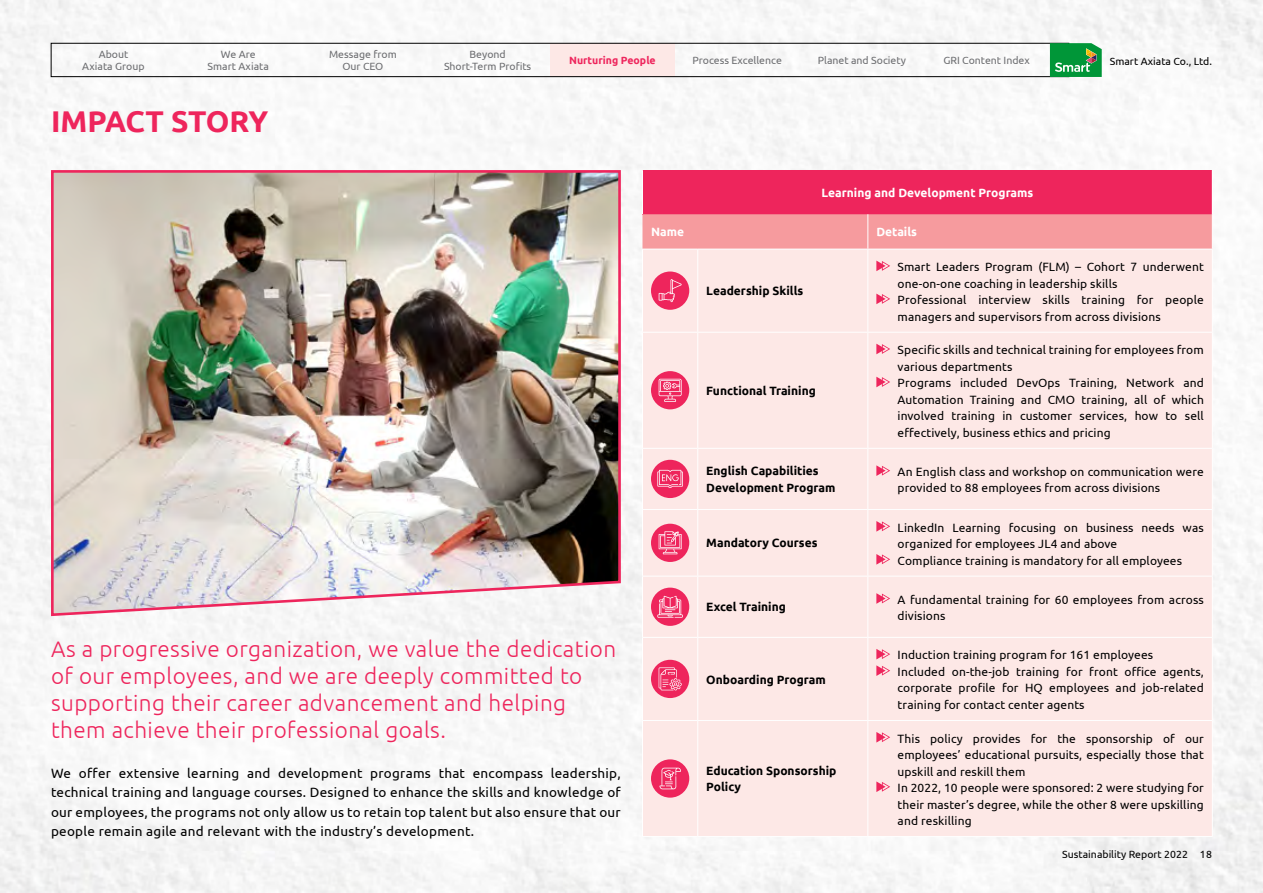
<style>
.page{position:relative;width:1263px;height:893px;background:#fff}
.page>*{position:absolute;margin:0;border:0;box-sizing:border-box;transform-origin:0 0}
.t1{font:700 30px "Ubuntu";letter-spacing:-.02em;color:#ee255c}
.t2{font:300 22.5px/27px "Ubuntu";letter-spacing:.02em;color:#ee255c}
.t3{font:13.5px/19.5px "Ubuntu";letter-spacing:.02em;color:#000;text-align:justify}
.t4{font:12px/16.5px "Ubuntu";letter-spacing:.01em;color:#000}
.t5{font:700 12px/16.5px "Ubuntu";color:#000}
.t6{font:700 12px "Ubuntu";color:#fff}
.t7{font:10.5px/12px "Ubuntu";color:#6d6e71;text-align:center}
.t8{font:10.5px "Ubuntu";color:#000}
.t9{font:700 10.5px "Ubuntu";color:#ee255c}
</style>
<div class="page">
<div style="left:1237px;top:0;width:26px;height:23px;background:#f5f5f5"></div>
<div style="left:550px;top:43px;width:125px;height:34px;background:#fde8e6"></div>
<div style="left:51px;top:43px;width:1018px;height:34px;border:1px solid #000"></div>
<svg style="left:1050px;top:43px;width:52px;height:34px;background:#269f4e"></svg>
<img style="left:50px;top:169px;width:572px;height:448px">
<div style="left:642px;top:170px;width:570px;height:44px;background:#ee255c"></div>
<div style="left:642px;top:214px;width:570px;height:35px;background:#f69b9e"></div>
<div style="left:643px;top:250px;width:569px;height:586px;background:#fde8e6"></div>
<hr style="left:642px;top:170px;width:1px;height:44px;background:#fff">
<hr style="left:868px;top:214px;width:1px;height:35px;background:#fff">
<hr style="left:697px;top:249px;width:1px;height:83px;background:#fff">
<hr style="left:867px;top:249px;width:1px;height:83px;background:#fff">
<hr style="left:642px;top:332px;width:56px;height:1px;background:#fff">
<hr style="left:698px;top:332px;width:170px;height:1px;background:#fff">
<hr style="left:697px;top:333px;width:1px;height:115px;background:#fff">
<hr style="left:868px;top:332px;width:345px;height:1px;background:#fff">
<hr style="left:867px;top:333px;width:1px;height:115px;background:#fff">
<hr style="left:642px;top:448px;width:56px;height:1px;background:#fff">
<hr style="left:698px;top:448px;width:170px;height:1px;background:#fff">
<hr style="left:697px;top:449px;width:1px;height:60px;background:#fff">
<hr style="left:868px;top:448px;width:345px;height:1px;background:#fff">
<hr style="left:867px;top:449px;width:1px;height:60px;background:#fff">
<hr style="left:642px;top:509px;width:56px;height:1px;background:#fff">
<hr style="left:698px;top:509px;width:170px;height:1px;background:#fff">
<hr style="left:697px;top:510px;width:1px;height:66px;background:#fff">
<hr style="left:868px;top:509px;width:345px;height:1px;background:#fff">
<hr style="left:867px;top:510px;width:1px;height:66px;background:#fff">
<hr style="left:642px;top:576px;width:56px;height:1px;background:#fff">
<hr style="left:698px;top:576px;width:170px;height:1px;background:#fff">
<hr style="left:697px;top:576px;width:1px;height:61px;background:#fff">
<hr style="left:868px;top:576px;width:345px;height:1px;background:#fff">
<hr style="left:867px;top:576px;width:1px;height:61px;background:#fff">
<hr style="left:642px;top:637px;width:56px;height:1px;background:#fff">
<hr style="left:698px;top:637px;width:170px;height:1px;background:#fff">
<hr style="left:697px;top:638px;width:1px;height:82px;background:#fff">
<hr style="left:868px;top:637px;width:345px;height:1px;background:#fff">
<hr style="left:867px;top:638px;width:1px;height:82px;background:#fff">
<hr style="left:642px;top:720px;width:56px;height:1px;background:#fff">
<hr style="left:698px;top:720px;width:170px;height:1px;background:#fff">
<hr style="left:697px;top:721px;width:1px;height:115px;background:#fff">
<hr style="left:868px;top:720px;width:345px;height:1px;background:#fff">
<hr style="left:867px;top:721px;width:1px;height:115px;background:#fff">
<div style="left:651px;top:271px;width:38px;height:39px;background:#ee255c;border-radius:50%"></div>
<svg style="left:659px;top:279px;width:23px;height:23px"></svg>
<svg style="left:876px;top:261px;width:14px;height:10px"></svg>
<svg style="left:876px;top:294px;width:14px;height:10px"></svg>
<div style="left:651px;top:371px;width:38px;height:38px;background:#ee255c;border-radius:50%"></div>
<svg style="left:659px;top:379px;width:23px;height:23px"></svg>
<svg style="left:876px;top:344px;width:14px;height:10px"></svg>
<svg style="left:876px;top:377px;width:14px;height:10px"></svg>
<div style="left:651px;top:460px;width:38px;height:38px;background:#ee255c;border-radius:50%"></div>
<svg style="left:657px;top:470px;width:26px;height:18px"></svg>
<svg style="left:876px;top:465px;width:14px;height:11px"></svg>
<div style="left:651px;top:524px;width:38px;height:38px;background:#ee255c;border-radius:50%"></div>
<svg style="left:659px;top:531px;width:23px;height:23px"></svg>
<svg style="left:876px;top:521px;width:14px;height:11px"></svg>
<svg style="left:876px;top:554px;width:14px;height:11px"></svg>
<div style="left:651px;top:588px;width:38px;height:38px;background:#ee255c;border-radius:50%"></div>
<svg style="left:657px;top:596px;width:26px;height:22px"></svg>
<svg style="left:876px;top:593px;width:14px;height:11px"></svg>
<div style="left:651px;top:660px;width:38px;height:38px;background:#ee255c;border-radius:50%"></div>
<svg style="left:659px;top:667px;width:23px;height:23px"></svg>
<svg style="left:876px;top:649px;width:14px;height:10px"></svg>
<svg style="left:876px;top:665px;width:14px;height:11px"></svg>
<div style="left:651px;top:759px;width:38px;height:39px;background:#ee255c;border-radius:50%"></div>
<svg style="left:659px;top:768px;width:22px;height:21px"></svg>
<svg style="left:876px;top:732px;width:14px;height:11px"></svg>
<svg style="left:876px;top:781px;width:14px;height:11px"></svg>
<p class="t7" style="left:329px;top:48px;width:69px">Message from<br>Our CEO</p>
<p class="t7" style="left:82px;top:48px;width:64px">About<br>Axiata Group</p>
<p class="t7" style="left:208px;top:48px;width:63px">We Are<br>Smart Axiata</p>
<p class="t7" style="left:444px;top:48px;width:89px">Beyond<br>Short-Term Profits</p>
<p class="t9" style="left:569px;top:54px;width:88px">Nurturing People</p>
<p class="t7" style="left:692px;top:54px;width:91px">Process Excellence</p>
<p class="t7" style="left:818px;top:54px;width:90px">Planet and Society</p>
<p class="t7" style="left:943px;top:54px;width:88px">GRI Content Index</p>
<p class="t8" style="left:1110px;top:55px;width:104px">Smart Axiata Co., Ltd.</p>
<h1 class="t1" style="left:51px;top:103px;width:219px">IMPACT STORY</h1>
<h2 class="t2" style="left:51px;top:635px;width:567px">As a progressive organization, we value the dedication of our employees, and we are deeply committed to supporting their career advancement and helping them achieve their professional goals.</h2>
<p class="t3" style="left:51px;top:763px;width:571px">We offer extensive learning and development programs that encompass leadership, technical training and language courses. Designed to enhance the skills and knowledge of our employees, the programs not only allow us to retain top talent but also ensure that our people remain agile and relevant with the industry’s development.</p>
<p class="t6" style="left:821px;top:185px;width:213px">Learning and Development Programs</p>
<p class="t6" style="left:651px;top:225px;width:35px">Name</p>
<p class="t6" style="left:876px;top:225px;width:42px">Details</p>
<p class="t5" style="left:706px;top:283px;width:99px">Leadership Skills</p>
<p class="t5" style="left:706px;top:382px;width:111px">Functional Training</p>
<p class="t4" style="left:898px;top:258px;width:308px">Smart Leaders Program (FLM) – Cohort 7 underwent one-on-one coaching in leadership skills<br>Professional interview skills training for people managers and supervisors from across divisions</p>
<p class="t4" style="left:898px;top:341px;width:308px">Specific skills and technical training for employees from various departments<br>Programs included DevOps Training, Network and Automation Training and CMO training, all of which involved training in customer services, how to sell effectively, business ethics and pricing</p>
<p class="t5" style="left:706px;top:463px;width:131px">English Capabilities<br>Development Program</p>
<p class="t4" style="left:898px;top:463px;width:308px">An English class and workshop on communication were provided to 88 employees from across divisions</p>
<p class="t5" style="left:706px;top:535px;width:113px">Mandatory Courses</p>
<p class="t4" style="left:898px;top:519px;width:308px">LinkedIn Learning focusing on business needs was organized for employees JL4 and above<br>Compliance training is mandatory for all employees</p>
<p class="t5" style="left:706px;top:599px;width:81px">Excel Training</p>
<p class="t4" style="left:898px;top:591px;width:308px">A fundamental training for 60 employees from across divisions</p>
<p class="t5" style="left:706px;top:671px;width:121px">Onboarding Program</p>
<p class="t5" style="left:706px;top:762px;width:132px">Education Sponsorship<br>Policy</p>
<p class="t4" style="left:898px;top:647px;width:308px">Induction training program for 161 employees Included on-the-job training for front office agents, corporate profile for HQ employees and job-related training for contact center agents</p>
<p class="t4" style="left:898px;top:730px;width:308px">This policy provides for the sponsorship of our employees’ educational pursuits, especially those that upskill and reskill them<br>In 2022, 10 people were sponsored: 2 were studying for their master’s degree, while the other 8 were upskilling and reskilling</p>
<p class="t8" style="left:1062px;top:848px;width:151px">Sustainability Report 2022 18</p>
</div>
